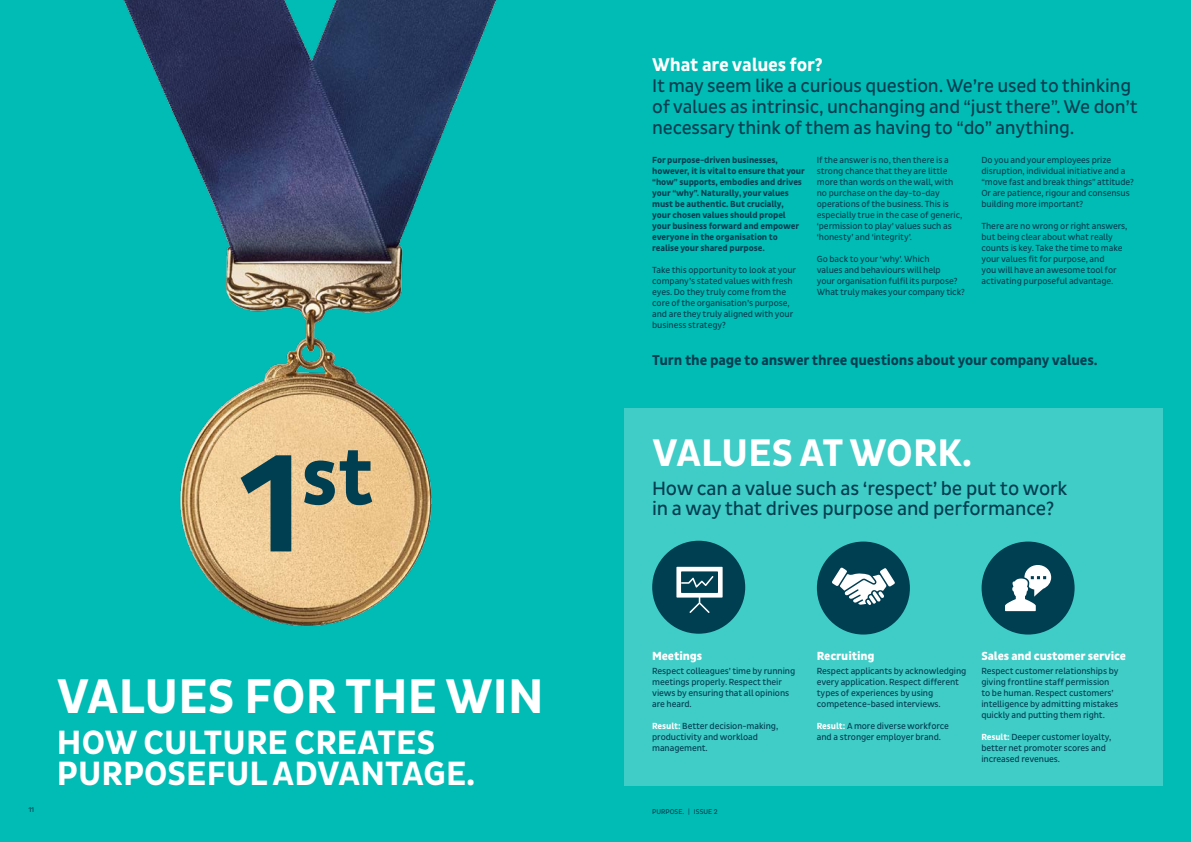
<style>
.page{position:relative;width:1191px;height:842px;background:#00bcb4}
.page>*{position:absolute;margin:0;border:0;box-sizing:border-box;transform-origin:0 0}
.t1{font:700 82.4px "Pluto Sans Cond";color:#003e52}
.t2{font:700 49.5px "Pluto Sans Cond";letter-spacing:.005em;color:#fff}
.t3{font:700 39.1px "Pluto Sans Cond";letter-spacing:.005em;color:#fff}
.t4{font:700 34.3px/30.2px "Pluto Sans Cond";letter-spacing:.005em;color:#fff}
.t5{font:19.6px/19.6px "Pluto Sans Cond";letter-spacing:-.01em;color:#003e52}
.t6{font:18.7px/21.1px "Pluto Sans Cond";letter-spacing:-.01em;color:#003e52}
.t7{font:700 18.7px "Pluto Sans Cond";letter-spacing:-.01em;color:#fff}
.t8{font:700 14.5px "Pluto Sans Cond";letter-spacing:-.01em;color:#003e52}
.t9{font:800 12px "Pluto Sans Cond";letter-spacing:-.01em;color:#fff}
.t10{font:9px/11px "Pluto Sans Cond";letter-spacing:-.01em;color:#003e52}
.t11{font:700 9px/11px "Pluto Sans Cond";letter-spacing:-.01em;color:#003e52}
.t12{font:7px "Pluto Sans Cond";letter-spacing:.005em;color:#003e52}
.s1{font-size:141.4px}
.s2{font-weight:700;color:#fff}
</style>
<div class="page">
<div style="left:624px;top:408px;width:538px;height:378px;background:#40ccc7"></div>
<div style="left:981px;top:541px;width:93px;height:93px;background:#003e52;border-radius:50%"></div>
<svg style="left:1005px;top:565px;width:46px;height:46px"></svg>
<div style="left:652px;top:541px;width:93px;height:93px;background:#003e52;border-radius:50%"></div>
<svg style="left:676px;top:567px;width:46px;height:46px"></svg>
<div style="left:817px;top:541px;width:93px;height:93px;background:#003e52;border-radius:50%"></div>
<svg style="left:832px;top:567px;width:63px;height:38px"></svg>
<img style="left:123px;top:0;width:374px;height:627px">
<h1 class="t1" style="left:239px;top:430px;width:136px"><span class="s1">1</span>st</h1>
<p class="t12" style="left:28px;top:805px;width:7px">11</p>
<h2 class="t2" style="left:57px;top:668px;width:488px">VALUES FOR THE WIN</h2>
<h3 class="t4" style="left:57px;top:729px;width:420px">HOW CULTURE CREATES<br>PURPOSEFUL ADVANTAGE.</h3>
<h3 class="t7" style="left:652px;top:54px;width:172px">What are values for?</h3>
<h3 class="t6" style="left:652px;top:75px;width:487px">It may seem like a curious question. We’re used to thinking of values as intrinsic, unchanging and “just there”. We don’t necessary think of them as having to “do” anything.</h3>
<p class="t11" style="left:652px;top:154px;width:154px">For purpose-driven businesses, however, it is vital to ensure that your “how” supports, embodies and drives your “why”. Naturally, your values must be authentic. But crucially,<br>your chosen values should propel your business forward and empower everyone in the organisation to realise your shared purpose.</p>
<p class="t10" style="left:652px;top:264px;width:145px">Take this opportunity to look at your company’s stated values with fresh eyes. Do they truly come from the core of the organisation’s purpose, and are they truly aligned with your business strategy?</p>
<p class="t10" style="left:817px;top:154px;width:147px">If the answer is no, then there is a strong chance that they are little more than words on the wall, with no purchase on the day-to-day operations of the business. This is especially true in the case of generic, ‘permission to play’ values such as ‘honesty’ and ‘integrity’.</p>
<p class="t10" style="left:817px;top:253px;width:150px">Go back to your ‘why’. Which<br>values and behaviours will help<br>your organisation fulfil its purpose?<br>What truly makes your company tick?</p>
<p class="t10" style="left:981px;top:154px;width:154px">Do you and your employees prize disruption, individual initiative and a “move fast and break things” attitude?<br>Or are patience, rigour and consensus building more important?</p>
<p class="t10" style="left:981px;top:220px;width:147px">There are no wrong or right answers, but being clear about what really counts is key. Take the time to make your values fit for purpose, and<br>you will have an awesome tool for activating purposeful advantage.</p>
<h3 class="t8" style="left:652px;top:352px;width:447px">Turn the page to answer three questions about your company values.</h3>
<h3 class="t3" style="left:652px;top:430px;width:321px">VALUES AT WORK.</h3>
<h3 class="t5" style="left:652px;top:479px;width:417px">How can a value such as ‘respect’ be put to work in a way that drives purpose and performance?</h3>
<h3 class="t9" style="left:652px;top:649px;width:51px">Meetings</h3>
<p class="t10" style="left:652px;top:665px;width:145px">Respect colleagues’ time by running meetings properly. Respect their views by ensuring that all opinions are heard.</p>
<p class="t10" style="left:652px;top:720px;width:127px"><span class="s2">Result:</span> Better decision-making, productivity and workload management.</p>
<p class="t12" style="left:652px;top:807px;width:67px">PURPOSE. | ISSUE 2</p>
<h3 class="t9" style="left:817px;top:649px;width:59px">Recruiting</h3>
<p class="t10" style="left:817px;top:665px;width:151px">Respect applicants by acknowledging every application. Respect different types of experiences by using competence-based interviews.</p>
<p class="t10" style="left:817px;top:720px;width:134px"><span class="s2">Result:</span> A more diverse workforce and a stronger employer brand.</p>
<h3 class="t9" style="left:981px;top:649px;width:146px">Sales and customer service</h3>
<p class="t10" style="left:981px;top:665px;width:139px">Respect customer relationships by giving frontline staff permission to be human. Respect customers’ intelligence by admitting mistakes quickly and putting them right.</p>
<p class="t10" style="left:981px;top:731px;width:131px"><span class="s2">Result:</span> Deeper customer loyalty, better net promoter scores and increased revenues.</p>
</div>
